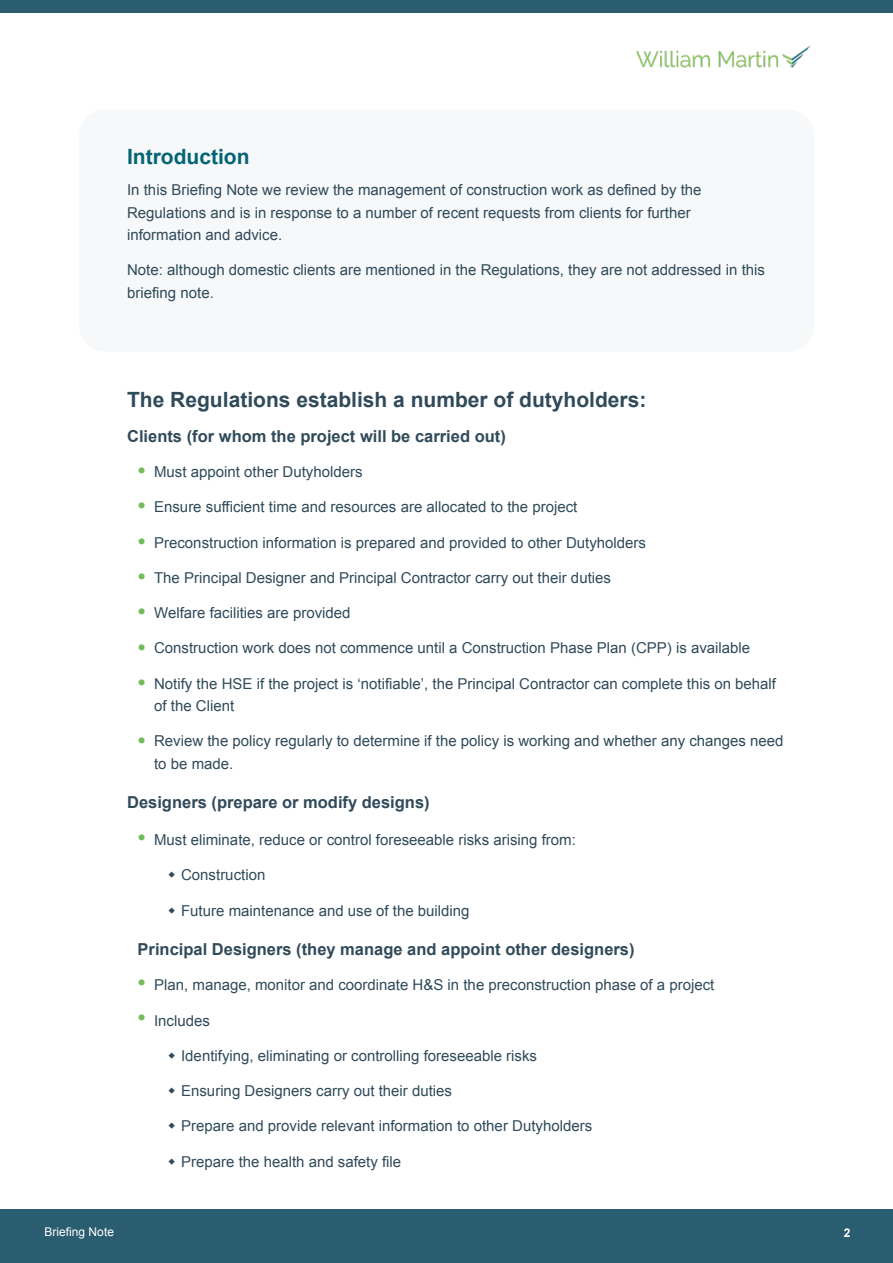
<style>
.page{position:relative;width:893px;height:1263px;background:#fff}
.page>*{position:absolute;margin:0;border:0;box-sizing:border-box;transform-origin:0 0}
.t1{font:700 21px "Arial";color:#304a5a}
.t2{font:700 21px "Arial";color:#026575}
.t3{font:700 16.5px "Arial";color:#304a5a}
.t4{font:15px/22.5px "Arial";color:#304a5a}
.t5{font:12px "Arial";color:#fff}
.t6{font:700 12px "Arial";color:#fff}
.s1{font-size:24px;color:#73bc5a}
</style>
<div class="page">
<div style="left:79px;top:109px;width:735px;height:242px;background:#f6f8f9;border-radius:26px"></div>
<div style="left:0;top:0;width:893px;height:12px;background:#2a5d6f"></div>
<img style="left:637px;top:45px;width:173px;height:23px">
<div style="left:0;top:1210px;width:893px;height:53px;background:#2a5d6f"></div>
<h1 class="t2" style="left:127px;top:143px;width:124px">Introduction</h1>
<p class="t4" style="left:127px;top:179px;width:576px">In this Briefing Note we review the management of construction work as defined by the<br>Regulations and is in response to a number of recent requests from clients for further information and advice.</p>
<p class="t4" style="left:127px;top:259px;width:639px">Note: although domestic clients are mentioned in the Regulations, they are not addressed in this briefing note.</p>
<h1 class="t1" style="left:127px;top:385px;width:521px">The Regulations establish a number of dutyholders:</h1>
<p class="t3" style="left:127px;top:425px;width:380px">Clients (for whom the project will be carried out)</p>
<p class="t4" style="left:138px;top:461px;width:226px"><span class="s1">•</span> Must appoint other Dutyholders</p>
<p class="t4" style="left:138px;top:496px;width:441px"><span class="s1">•</span> Ensure sufficient time and resources are allocated to the project</p>
<p class="t4" style="left:138px;top:531px;width:510px"><span class="s1">•</span> Preconstruction information is prepared and provided to other Dutyholders</p>
<p class="t4" style="left:138px;top:566px;width:475px"><span class="s1">•</span> The Principal Designer and Principal Contractor carry out their duties</p>
<p class="t4" style="left:138px;top:602px;width:214px"><span class="s1">•</span> Welfare facilities are provided</p>
<p class="t4" style="left:138px;top:637px;width:614px"><span class="s1">•</span> Construction work does not commence until a Construction Phase Plan (CPP) is available</p>
<p class="t4" style="left:154px;top:672px;width:623px;text-indent:-16px"><span class="s1">•</span> Notify the HSE if the project is ‘notifiable’, the Principal Contractor can complete this on behalf of the Client</p>
<p class="t4" style="left:154px;top:730px;width:631px;text-indent:-16px"><span class="s1">•</span> Review the policy regularly to determine if the policy is working and whether any changes need to be made.</p>
<p class="t3" style="left:127px;top:792px;width:304px">Designers (prepare or modify designs)</p>
<p class="t4" style="left:138px;top:829px;width:440px"><span class="s1">•</span> Must eliminate, reduce or control foreseeable risks arising from:</p>
<p class="t4" style="left:181px;top:864px;width:86px">Construction</p>
<p class="t4" style="left:181px;top:899px;width:290px">Future maintenance and use of the building</p>
<p class="t3" style="left:138px;top:938px;width:498px">Principal Designers (they manage and appoint other designers)</p>
<p class="t4" style="left:138px;top:974px;width:578px"><span class="s1">•</span> Plan, manage, monitor and coordinate H&amp;S in the preconstruction phase of a project</p>
<p class="t4" style="left:138px;top:1009px;width:74px"><span class="s1">•</span> Includes</p>
<p class="t4" style="left:181px;top:1044px;width:357px">Identifying, eliminating or controlling foreseeable risks</p>
<p class="t4" style="left:181px;top:1080px;width:272px">Ensuring Designers carry out their duties</p>
<p class="t4" style="left:181px;top:1115px;width:413px">Prepare and provide relevant information to other Dutyholders</p>
<p class="t4" style="left:181px;top:1150px;width:222px">Prepare the health and safety file</p>
<p class="t5" style="left:45px;top:1224px;width:71px">Briefing Note</p>
<p class="t6" style="left:844px;top:1225px;width:8px">2</p>
</div>
